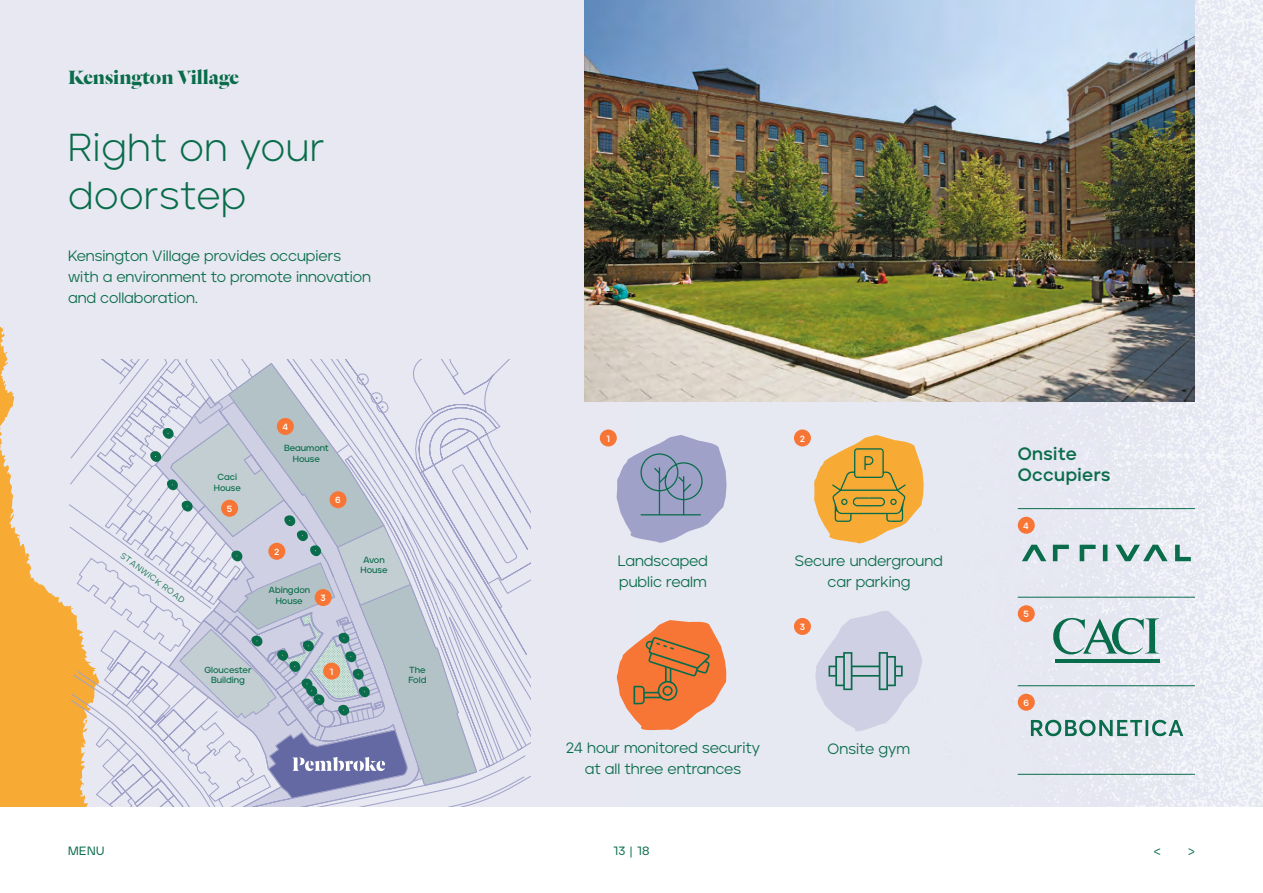
<style>
.page{position:relative;width:1263px;height:893px;background:#e7e8f1}
.page>*{position:absolute;margin:0;border:0;box-sizing:border-box;transform-origin:0 0}
.t1{font:300 39px/48px "Jeko";letter-spacing:.015em;color:#096c4a}
.t2{font:700 21px "Dala Floda";color:#096c4a}
.t3{font:700 18px/21px "Jeko";letter-spacing:.025em;color:#096c4a}
.t4{font:15px/21px "Jeko";letter-spacing:-.005em;color:#096c4a}
.t5{font:500 12px "Jeko";letter-spacing:.05em;color:#096c4a}
.t6{font:700 9px "Jeko";color:#fff}
.t7{font:600 8.85px/10.6px "Jeko";letter-spacing:-.005em;color:#096c4a;text-align:center}
.t8{font:8.4px "Jeko";color:#096c4a}
</style>
<div class="page">
<img style="left:631px;top:0;width:632px;height:808px">
<svg style="left:0;top:326px;width:121px;height:482px;fill:#f7ab35"></svg>
<hr style="left:1055px;top:659px;width:104px;height:4px;background:#096c4a">
<svg style="left:1050px;top:616px;width:109px;height:41px"></svg>
<svg style="left:1031px;top:720px;width:152px;height:16px"></svg>
<img style="left:584px;top:0;width:611px;height:402px">
<svg style="left:1022px;top:545px;width:169px;height:16px"></svg>
<hr style="left:1018px;top:597px;width:177px;height:1px;background:#096c4a">
<hr style="left:1018px;top:685px;width:177px;height:1px;background:#096c4a">
<hr style="left:1018px;top:774px;width:177px;height:1px;background:#096c4a">
<svg style="left:616px;top:435px;width:110px;height:109px"></svg>
<svg style="left:616px;top:620px;width:110px;height:112px"></svg>
<svg style="left:814px;top:386px;width:110px;height:159px"></svg>
<hr style="left:1018px;top:508px;width:177px;height:1px;background:#096c4a">
<svg style="left:69px;top:359px;width:461px;height:448px"></svg>
<svg style="left:150px;top:363px;width:327px;height:436px"></svg>
<svg style="left:815px;top:609px;width:107px;height:125px"></svg>
<div style="left:323px;top:663px;width:17px;height:17px;background:#f77635;border-radius:50%"></div>
<div style="left:268px;top:543px;width:17px;height:17px;background:#f77635;border-radius:50%"></div>
<div style="left:600px;top:429px;width:17px;height:17px;background:#f77635;border-radius:50%"></div>
<div style="left:794px;top:429px;width:17px;height:17px;background:#f77635;border-radius:50%"></div>
<div style="left:315px;top:589px;width:17px;height:17px;background:#f77635;border-radius:50%"></div>
<div style="left:794px;top:618px;width:17px;height:17px;background:#f77635;border-radius:50%"></div>
<div style="left:221px;top:500px;width:17px;height:17px;background:#f77635;border-radius:50%"></div>
<div style="left:1018px;top:517px;width:17px;height:17px;background:#f77635;border-radius:50%"></div>
<div style="left:1018px;top:605px;width:17px;height:17px;background:#f77635;border-radius:50%"></div>
<div style="left:1018px;top:694px;width:17px;height:17px;background:#f77635;border-radius:50%"></div>
<div style="left:277px;top:418px;width:17px;height:17px;background:#f77635;border-radius:50%"></div>
<div style="left:330px;top:491px;width:17px;height:17px;background:#f77635;border-radius:50%"></div>
<div style="left:0;top:808px;width:1263px;height:85px;background:#fff"></div>
<h2 class="t2" style="left:68px;top:63px;width:172px">Kensington Village</h2>
<h1 class="t1" style="left:68px;top:124px;width:258px">Right on your doorstep</h1>
<p class="t4" style="left:68px;top:246px;width:304px">Kensington Village provides occupiers with a environment to promote innovation and collaboration.</p>
<p class="t8" style="left:125px;top:550px;width:79px;rotate:37deg">STANWICK ROAD</p>
<p class="t7" style="left:214px;top:472px;width:29px">Caci<br>House</p>
<p class="t6" style="left:227px;top:503px;width:7px">5</p>
<p class="t6" style="left:282px;top:421px;width:7px">4</p>
<p class="t7" style="left:284px;top:443px;width:46px">Beaumont<br>House</p>
<p class="t6" style="left:335px;top:495px;width:7px">6</p>
<p class="t6" style="left:274px;top:546px;width:7px">2</p>
<p class="t7" style="left:268px;top:585px;width:43px">Abingdon<br>House</p>
<p class="t6" style="left:320px;top:593px;width:7px">3</p>
<p class="t7" style="left:360px;top:554px;width:29px">Avon<br>House</p>
<p class="t7" style="left:204px;top:664px;width:49px">Gloucester<br>Building</p>
<p class="t6" style="left:330px;top:666px;width:5px">1</p>
<p class="t7" style="left:408px;top:664px;width:20px;text-align:left">The<br>Fold</p>
<p class="t6" style="left:606px;top:433px;width:5px">1</p>
<p class="t6" style="left:800px;top:433px;width:7px">2</p>
<p class="t4" style="left:618px;top:551px;width:92px">Landscaped public realm</p>
<p class="t4" style="left:795px;top:551px;width:150px;text-align:center">Secure underground car parking</p>
<p class="t6" style="left:800px;top:621px;width:7px">3</p>
<p class="t4" style="left:566px;top:737px;width:196px;text-align:center">24 hour monitored security at all three entrances</p>
<p class="t4" style="left:828px;top:738px;width:84px">Onsite gym</p>
<p class="t3" style="left:1018px;top:443px;width:94px">Onsite<br>Occupiers</p>
<p class="t6" style="left:1023px;top:520px;width:7px">4</p>
<p class="t6" style="left:1023px;top:609px;width:7px">5</p>
<p class="t6" style="left:1023px;top:697px;width:7px">6</p>
<p class="t5" style="left:68px;top:843px;width:38px">MENU</p>
<p class="t5" style="left:613px;top:843px;width:38px">13 | 18</p>
<p class="t5" style="left:1154px;top:843px;width:8px">&lt;</p>
<p class="t5" style="left:1188px;top:843px;width:8px">&gt;</p>
</div>
